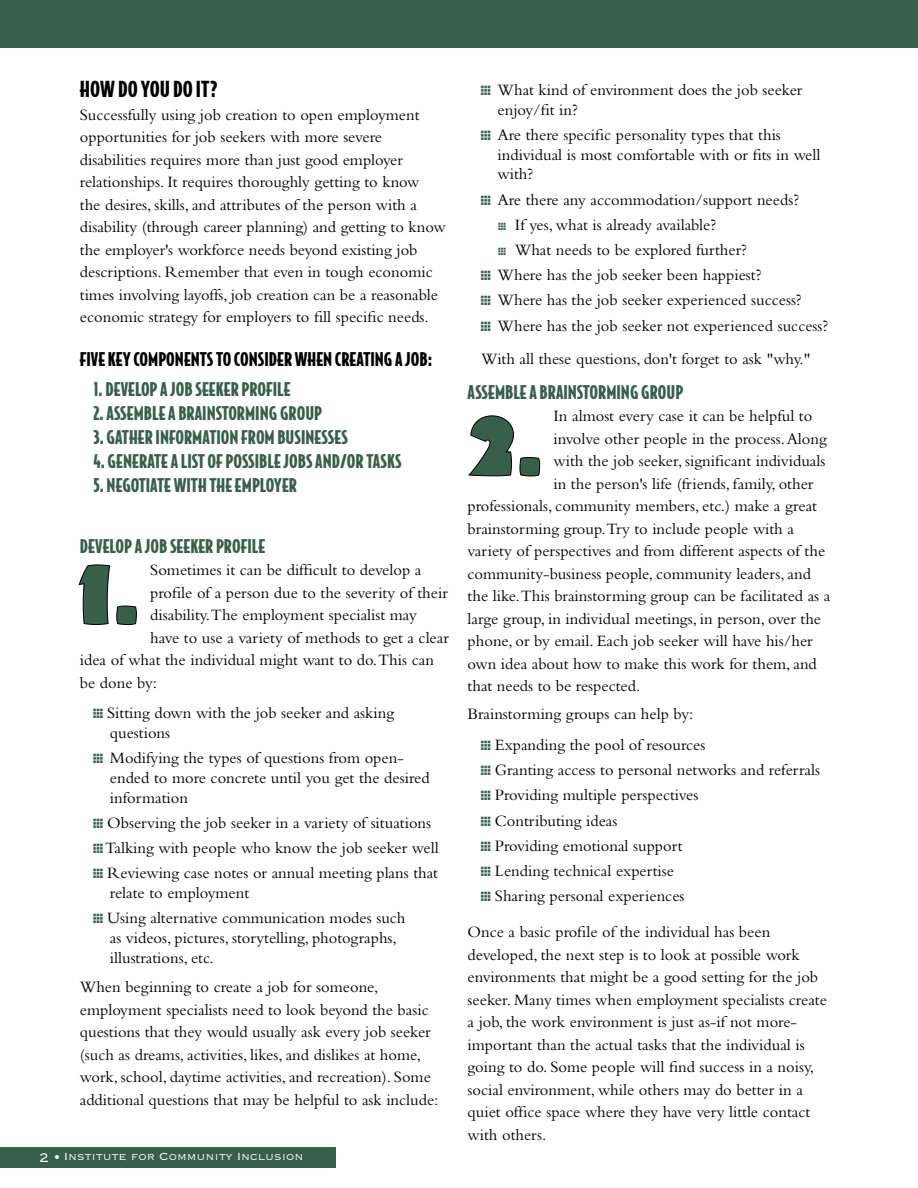
<style>
.page{position:relative;width:918px;height:1188px;background:#fff}
.page>*{position:absolute;margin:0;border:0;box-sizing:border-box;transform-origin:0 0}
.headerz{font:900 21px "Bodega Sans";color:#000}
.subheader{font:900 18px "Bodega Sans";color:#385f4a}
.subheader_308{font:900 18px "Bodega Sans";color:#385f4a}
.subheader-2{font:900 18px "Bodega Sans";color:#000}
.body_text{font:16.5px/22.5px "Bembo";color:#000}
.bullets_text{font:16.5px/19.8px "Bembo";color:#000}
.t1{font:13.5px "Copperplate Thirty Two BC";color:#fff}
.s1{color:#385f4a}
.s2{font-size:16.5px}
.s3{font-family:"Futura BT";font-weight:500;font-stretch:condensed}
</style>
<div class="page">
<div style="left:0;top:1147px;width:336px;height:21px;background:#385f4a"></div>
<div style="left:0;top:0;width:918px;height:47px;background:#385f4a"></div>
<svg style="left:79px;top:564px;width:58px;height:61px"></svg>
<svg style="left:468px;top:415px;width:72px;height:62px"></svg>
<p class="headerz" style="left:80px;top:76px;width:139px">HOW DO YOU DO IT?</p>
<p class="body_text" style="left:80px;top:103px;width:367px">Successfully using job creation to open employment opportunities for job seekers with more severe disabilities requires more than just good employer relationships. It requires thoroughly getting to know<br>the desires, skills, and attributes of the person with a disability (through career planning) and getting to know the employer's workforce needs beyond existing job descriptions. Remember that even in tough economic times involving layoffs, job creation can be a reasonable economic strategy for employers to fill specific needs.</p>
<p class="subheader-2" style="left:80px;top:347px;width:354px">FIVE KEY COMPONENTS TO CONSIDER WHEN CREATING A JOB:</p>
<p class="subheader" style="left:93px;top:378px;width:199px">1. DEVELOP A JOB SEEKER PROFILE</p>
<p class="subheader" style="left:93px;top:402px;width:230px">2. ASSEMBLE A BRAINSTORMING GROUP</p>
<p class="subheader" style="left:93px;top:426px;width:256px">3. GATHER INFORMATION FROM BUSINESSES</p>
<p class="subheader" style="left:93px;top:450px;width:310px">4. GENERATE A LIST OF POSSIBLE JOBS AND/OR TASKS</p>
<p class="subheader" style="left:93px;top:474px;width:205px">5. NEGOTIATE WITH THE EMPLOYER</p>
<p class="subheader_308" style="left:80px;top:534px;width:187px">DEVELOP A JOB SEEKER PROFILE</p>
<p class="body_text" style="left:150px;top:558px;width:273px">Sometimes it can be difficult to develop a</p>
<p class="body_text" style="left:150px;top:581px;width:299px">profile of a person due to the severity of their</p>
<p class="body_text" style="left:150px;top:603px;width:268px">disability.The employment specialist may</p>
<p class="body_text" style="left:150px;top:626px;width:300px">have to use a variety of methods to get a clear</p>
<p class="body_text" style="left:80px;top:648px;width:356px">idea of what the individual might want to do.This can</p>
<p class="body_text" style="left:80px;top:671px;width:79px">be done by:</p>
<p class="bullets_text" style="left:110px;top:703px;width:286px;text-indent:-16px"><span class="s1">●</span> Sitting down with the job seeker and asking questions</p>
<p class="bullets_text" style="left:110px;top:748px;width:321px;text-indent:-16px"><span class="s1">●</span> Modifying the types of questions from open&shy;ended to more concrete until you get the desired information</p>
<p class="bullets_text" style="left:93px;top:813px;width:339px"><span class="s1">●</span> Observing the job seeker in a variety of situations</p>
<p class="bullets_text" style="left:93px;top:838px;width:347px"><span class="s1">●</span> Talking with people who know the job seeker well</p>
<p class="bullets_text" style="left:110px;top:863px;width:330px;text-indent:-16px"><span class="s1">●</span> Reviewing case notes or annual meeting plans that relate to employment</p>
<p class="bullets_text" style="left:110px;top:908px;width:297px;text-indent:-16px"><span class="s1">●</span> Using alternative communication modes such as videos, pictures, storytelling, photographs, illustrations, etc.</p>
<p class="body_text" style="left:80px;top:976px;width:360px">When beginning to create a job for someone, employment specialists need to look beyond the basic questions that they would usually ask every job seeker (such as dreams, activities, likes, and dislikes at home, work, school, daytime activities, and recreation). Some additional questions that may be helpful to ask include:</p>
<p class="t1" style="left:39px;top:1150px;width:266px"><span class="s2">2</span> <span class="s3">•</span> Institute for Community Inclusion</p>
<p class="bullets_text" style="left:498px;top:79px;width:306px;text-indent:-16px"><span class="s1">●</span> What kind of environment does the job seeker enjoy/fit in?</p>
<p class="bullets_text" style="left:498px;top:124px;width:324px;text-indent:-16px"><span class="s1">●</span> Are there specific personality types that this individual is most comfortable with or fits in well with?</p>
<p class="bullets_text" style="left:481px;top:189px;width:320px"><span class="s1">●</span> Are there any accommodation/support needs?</p>
<p class="bullets_text" style="left:498px;top:214px;width:219px"><span class="s1">●</span> If yes, what is already available?</p>
<p class="bullets_text" style="left:498px;top:240px;width:250px"><span class="s1">●</span> What needs to be explored further?</p>
<p class="bullets_text" style="left:481px;top:265px;width:282px"><span class="s1">●</span> Where has the job seeker been happiest?</p>
<p class="bullets_text" style="left:481px;top:290px;width:322px"><span class="s1">●</span> Where has the job seeker experienced success?</p>
<p class="bullets_text" style="left:481px;top:315px;width:349px"><span class="s1">●</span> Where has the job seeker not experienced success?</p>
<p class="bullets_text" style="left:481px;top:349px;width:331px">With all these questions, don't forget to ask "why."</p>
<p class="subheader_308" style="left:468px;top:380px;width:217px">ASSEMBLE A BRAINSTORMING GROUP</p>
<p class="body_text" style="left:554px;top:405px;width:260px">In almost every case it can be helpful to</p>
<p class="body_text" style="left:554px;top:427px;width:275px">involve other people in the process. Along</p>
<p class="body_text" style="left:554px;top:450px;width:273px">with the job seeker, significant individuals</p>
<p class="body_text" style="left:554px;top:472px;width:261px">in the person's life (friends, family, other</p>
<p class="body_text" style="left:468px;top:495px;width:351px">professionals, community members, etc.) make a great</p>
<p class="body_text" style="left:468px;top:517px;width:328px">brainstorming group.Try to include people with a</p>
<p class="body_text" style="left:468px;top:540px;width:359px">variety of perspectives and from different aspects of the</p>
<p class="body_text" style="left:468px;top:562px;width:345px">community-business people, community leaders, and</p>
<p class="body_text" style="left:468px;top:585px;width:364px">the like.This brainstorming group can be facilitated as a</p>
<p class="body_text" style="left:468px;top:607px;width:355px">large group, in individual meetings, in person, over the</p>
<p class="body_text" style="left:468px;top:630px;width:347px">phone, or by email. Each job seeker will have his/her</p>
<p class="body_text" style="left:468px;top:652px;width:351px">own idea about how to make this work for them, and</p>
<p class="body_text" style="left:468px;top:675px;width:174px">that needs to be respected.</p>
<p class="body_text" style="left:468px;top:703px;width:227px">Brainstorming groups can help by:</p>
<p class="bullets_text" style="left:481px;top:735px;width:226px"><span class="s1">●</span> Expanding the pool of resources</p>
<p class="bullets_text" style="left:481px;top:760px;width:340px"><span class="s1">●</span> Granting access to personal networks and referrals</p>
<p class="bullets_text" style="left:481px;top:785px;width:219px"><span class="s1">●</span> Providing multiple perspectives</p>
<p class="bullets_text" style="left:481px;top:810px;width:138px"><span class="s1">●</span> Contributing ideas</p>
<p class="bullets_text" style="left:481px;top:835px;width:203px"><span class="s1">●</span> Providing emotional support</p>
<p class="bullets_text" style="left:481px;top:861px;width:194px"><span class="s1">●</span> Lending technical expertise</p>
<p class="bullets_text" style="left:481px;top:886px;width:205px"><span class="s1">●</span> Sharing personal experiences</p>
<p class="body_text" style="left:468px;top:920px;width:361px">Once a basic profile of the individual has been developed, the next step is to look at possible work environments that might be a good setting for the job seeker. Many times when employment specialists create a job, the work environment is just as-if not more&shy;important than the actual tasks that the individual is going to do. Some people will find success in a noisy, social environment, while others may do better in a quiet office space where they have very little contact with others.</p>
</div>
